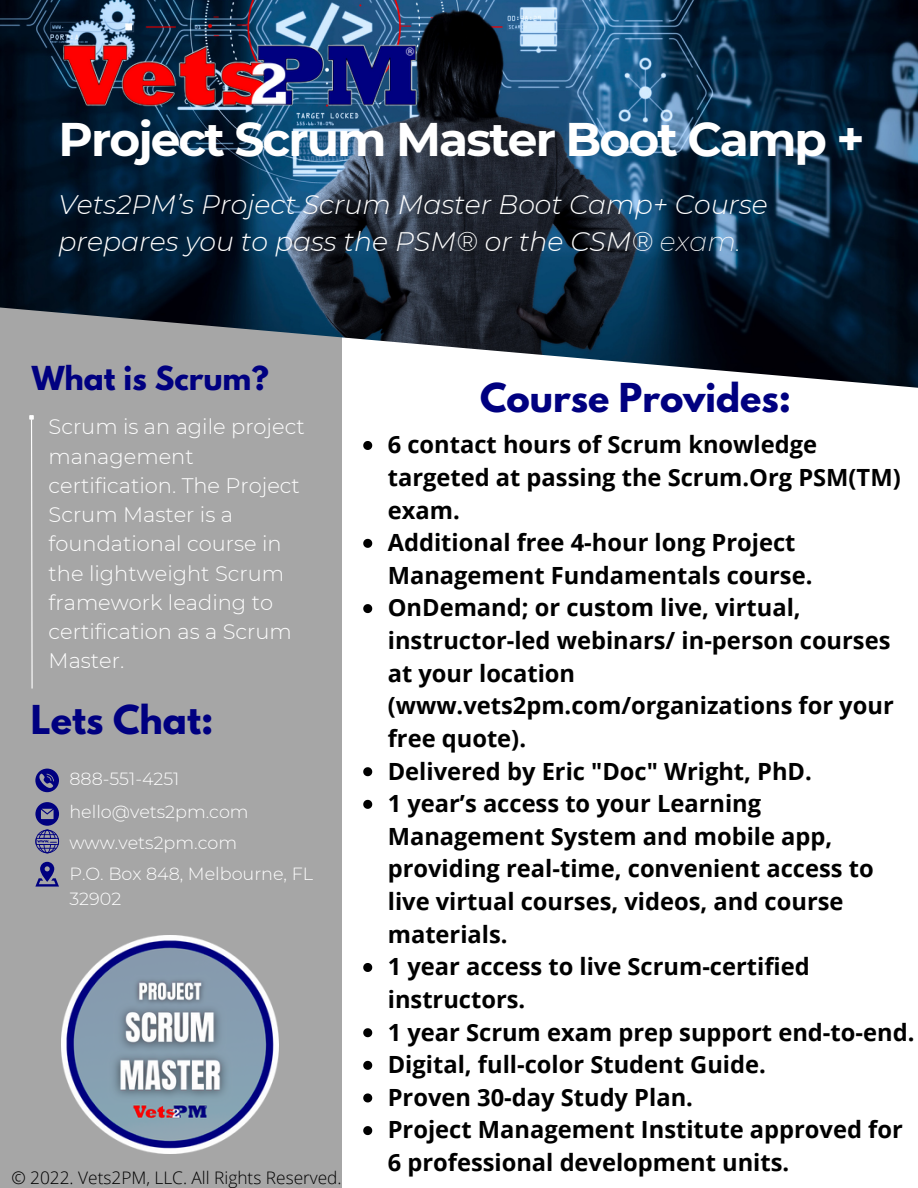
<style>
.page{position:relative;width:918px;height:1188px;background:#fff}
.page>*{position:absolute;margin:0;border:0;box-sizing:border-box;transform-origin:0 0}
.t1{font:700 47.1px "Montserrat";letter-spacing:-.04em;color:#fff}
.t2{font:700 35.25px "League Spartan";color:#000080}
.t3{font:700 29.25px "League Spartan";color:#000080}
.t4{font:italic 300 26.7px/37.2px "Montserrat";color:#fff}
.t5{font:700 23.7px/32.7px "Open Sans";color:#000}
.t6{font:300 21px/29.2px "Montserrat";color:#fff}
.t7{font:300 17.55px/33.6px "Montserrat";color:#fff}
.t8{font:300 17.25px "Open Sans";color:#000}
.s1{font-weight:200}
</style>
<div class="page">
<div style="left:0;top:223px;width:342px;height:965px;background:#a6a6a6"></div>
<img style="left:0;top:0;width:918px;height:388px">
<svg style="left:29px;top:415px;width:5px;height:274px"></svg>
<img style="left:40px;top:34px;width:400px;height:100px">
<svg style="left:35px;top:769px;width:24px;height:23px"></svg>
<svg style="left:35px;top:862px;width:24px;height:25px"></svg>
<svg style="left:35px;top:802px;width:24px;height:51px"></svg>
<img style="left:62px;top:936px;width:217px;height:217px">
<svg style="left:363px;top:441px;width:9px;height:9px"></svg>
<svg style="left:363px;top:539px;width:9px;height:9px"></svg>
<svg style="left:363px;top:604px;width:9px;height:9px"></svg>
<svg style="left:363px;top:767px;width:9px;height:9px"></svg>
<svg style="left:363px;top:800px;width:9px;height:9px"></svg>
<svg style="left:363px;top:963px;width:9px;height:9px"></svg>
<svg style="left:363px;top:1028px;width:9px;height:9px"></svg>
<svg style="left:363px;top:1061px;width:9px;height:9px"></svg>
<svg style="left:363px;top:1093px;width:9px;height:9px"></svg>
<svg style="left:363px;top:1126px;width:9px;height:9px"></svg>
<h1 class="t1" style="left:59px;top:110px;width:808px">Project Scrum Master Boot Camp +</h1>
<p class="t4" style="left:59px;top:186px;width:711px">Vets2PM’s Project Scrum Master Boot Camp+ Course prepares you to pass the PSM® or the CSM® <span class="s1">exam.</span></p>
<p class="t3" style="left:32px;top:363px;width:239px">What is Scrum?</p>
<p class="t6" style="left:49px;top:412px;width:258px">Scrum is an agile project management certification. The Project<br>Scrum Master is a foundational course in the lightweight Scrum framework leading to certification as a Scrum<br>Master.</p>
<h2 class="t2" style="left:31px;top:702px;width:184px">Lets Chat:</h2>
<p class="t7" style="left:69px;top:762px;width:181px">888-551-4251 hello@vets2pm.com</p>
<p class="t7" style="left:69px;top:827px;width:245px;line-height:31.5px">www.vets2pm.com<br>P.O. Box 848, Melbourne, FL</p>
<p class="t7" style="left:69px;top:882px;width:53px">32902</p>
<p class="t8" style="left:11px;top:1166px;width:332px">© 2022. Vets2PM, LLC. All Rights Reserved.</p>
<h2 class="t2" style="left:480px;top:380px;width:313px">Course Provides:</h2>
<p class="t5" style="left:388px;top:428px;width:528px">6 contact hours of Scrum knowledge targeted at passing the Scrum.Org PSM(TM) exam.<br>Additional free 4-hour long Project<br>Management Fundamentals course.<br>OnDemand; or custom live, virtual, instructor-led webinars/ in-person courses at your location (www.vets2pm.com/organizations for your free quote).<br>Delivered by Eric "Doc" Wright, PhD.<br>1 year’s access to your Learning<br>Management System and mobile app, providing real-time, convenient access to live virtual courses, videos, and course materials.<br>1 year access to live Scrum-certified instructors.<br>1 year Scrum exam prep support end-to-end.<br>Digital, full-color Student Guide.<br>Proven 30-day Study Plan.<br>Project Management Institute approved for<br>6 professional development units.</p>
</div>
